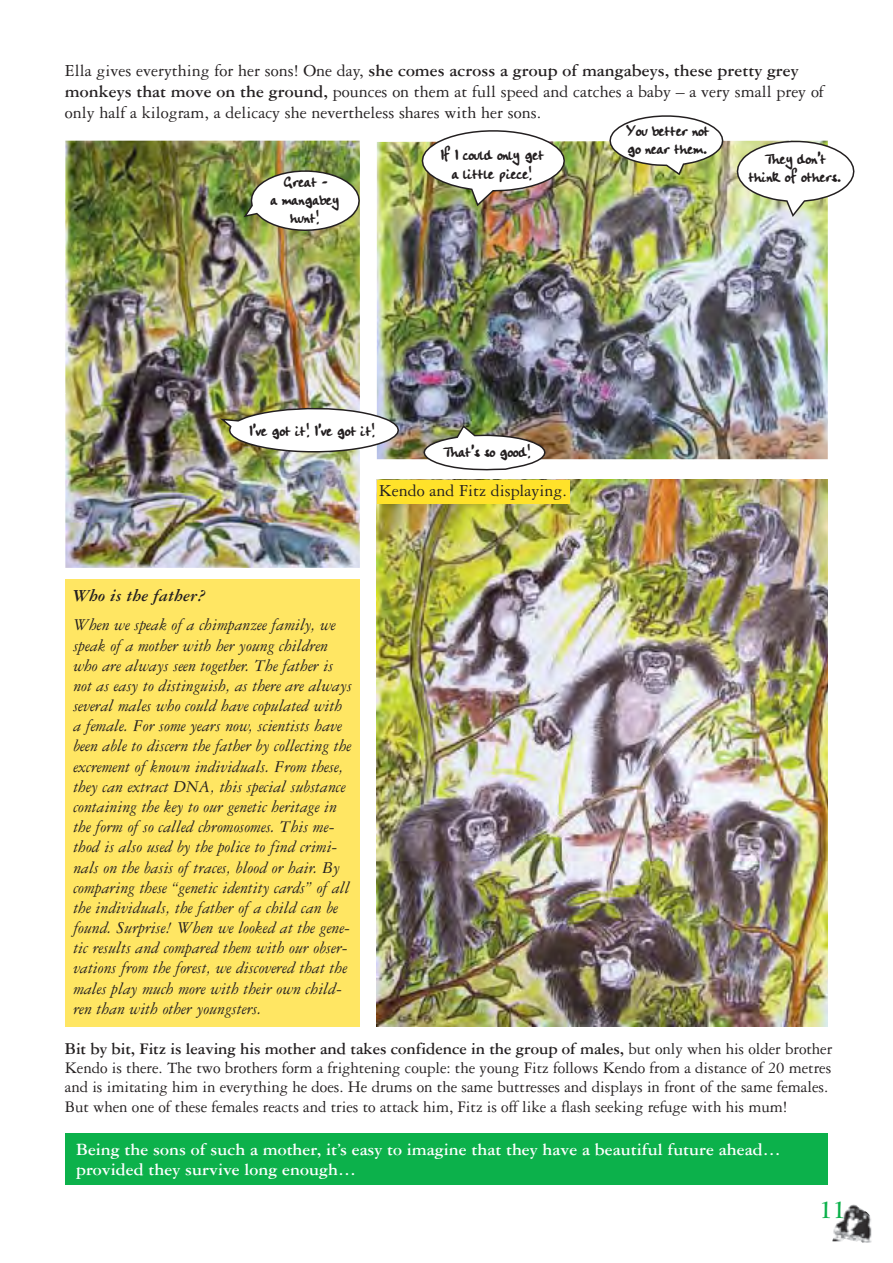
<style>
.page{position:relative;width:893px;height:1263px;background:#fff}
.page>*{position:absolute;margin:0;border:0;box-sizing:border-box;transform-origin:0 0}
.t1{font:700 26.85px "Garamond Three";color:#0cb14b}
.t2{font:18px/21px "Garamond Three";color:#231f20}
.t3{font:18px/18px "Handwriting Plain 00";color:#231f20;text-align:center}
.t4{font:700 18px/21px "Garamond Three";color:#fff}
.t5{font:italic 700 18px "Garamond Three";color:#231f20}
.t6{font:italic 17.7px/20.2px "Garamond Three";color:#231f20}
.t7{font:17.25px/19.5px "Garamond Three";letter-spacing:-.005em;color:#231f20}
.s1{font-weight:700}
</style>
<div class="page">
<img style="left:832px;top:1204px;width:40px;height:39px">
<img style="left:65px;top:141px;width:295px;height:427px">
<img style="left:377px;top:141px;width:451px;height:318px">
<img style="left:377px;top:480px;width:451px;height:547px">
<div style="left:377px;top:480px;width:192px;height:24px;background:#ffe22a"></div>
<img style="left:244px;top:164px;width:116px;height:72px">
<img style="left:220px;top:404px;width:179px;height:53px">
<img style="left:423px;top:425px;width:123px;height:46px">
<div style="left:65px;top:579px;width:295px;height:448px;background:#ffe663"></div>
<img style="left:422px;top:130px;width:143px;height:76px">
<img style="left:609px;top:115px;width:114px;height:60px">
<svg style="left:737px;top:140px;width:117px;height:77px"></svg>
<div style="left:65px;top:1133px;width:763px;height:51px;background:#0cb14b"></div>
<p class="t2" style="left:65px;top:62px;width:760px">Ella gives everything for her sons! One day, <span class="s1">she comes across a group of mangabeys, these pretty grey monkeys that move on the ground,</span> pounces on them at full speed and catches a baby – a very small prey of only half a kilogram, a delicacy she nevertheless shares with her sons.</p>
<p class="t3" style="left:440px;top:144px;width:106px;line-height:19.5px">If I could only get a little piece!</p>
<p class="t3" style="left:625px;top:121px;width:86px;text-align:left">You better not go near them.</p>
<p class="t3" style="left:749px;top:149px;width:94px">They don’t think of others.</p>
<p class="t3" style="left:271px;top:171px;width:70px">Great -<br>a mangabey hunt!</p>
<p class="t3" style="left:249px;top:421px;width:128px">I’ve got it! I’ve got it!</p>
<p class="t3" style="left:442px;top:442px;width:90px">That’s so good!</p>
<p class="t2" style="left:379px;top:481px;width:189px">Kendo and Fitz displaying.</p>
<p class="t5" style="left:73px;top:589px;width:134px">Who is the father?</p>
<p class="t6" style="left:73px;top:616px;width:280px">When we speak of a chimpanzee family, we speak of a mother with her young children who are always seen together. The father is not as easy to distinguish, as there are always several males who could have copulated with a female. For some years now, scientists have been able to discern the father by collecting the excrement of known individuals. From these, they can extract DNA, this special substance containing the key to our genetic heritage in the form of so called chromosomes. This me&shy;thod is also used by the police to find crimi&shy;nals on the basis of traces, blood or hair. By comparing these “genetic identity cards” of all the individuals, the father of a child can be found. Surprise! When we looked at the gene&shy;tic results and compared them with our obser&shy;vations from the forest, we discovered that the males play much more with their own child&shy;ren than with other youngsters.</p>
<p class="t7" style="left:65px;top:1040px;width:769px"><span class="s1">Bit by bit, Fitz is leaving his mother and takes confidence in the group of males,</span> but only when his older brother Kendo is there. The two brothers form a frightening couple: the young Fitz follows Kendo from a distance of 20 metres and is imitating him in everything he does. He drums on the same buttresses and displays in front of the same females.<br>But when one of these females reacts and tries to attack him, Fitz is off like a flash seeking refuge with his mum!</p>
<p class="t4" style="left:76px;top:1140px;width:706px">Being the sons of such a mother, it’s easy to imagine that they have a beautiful future ahead… provided they survive long enough…</p>
<h1 class="t1" style="left:819px;top:1200px;width:28px">11</h1>
</div>
